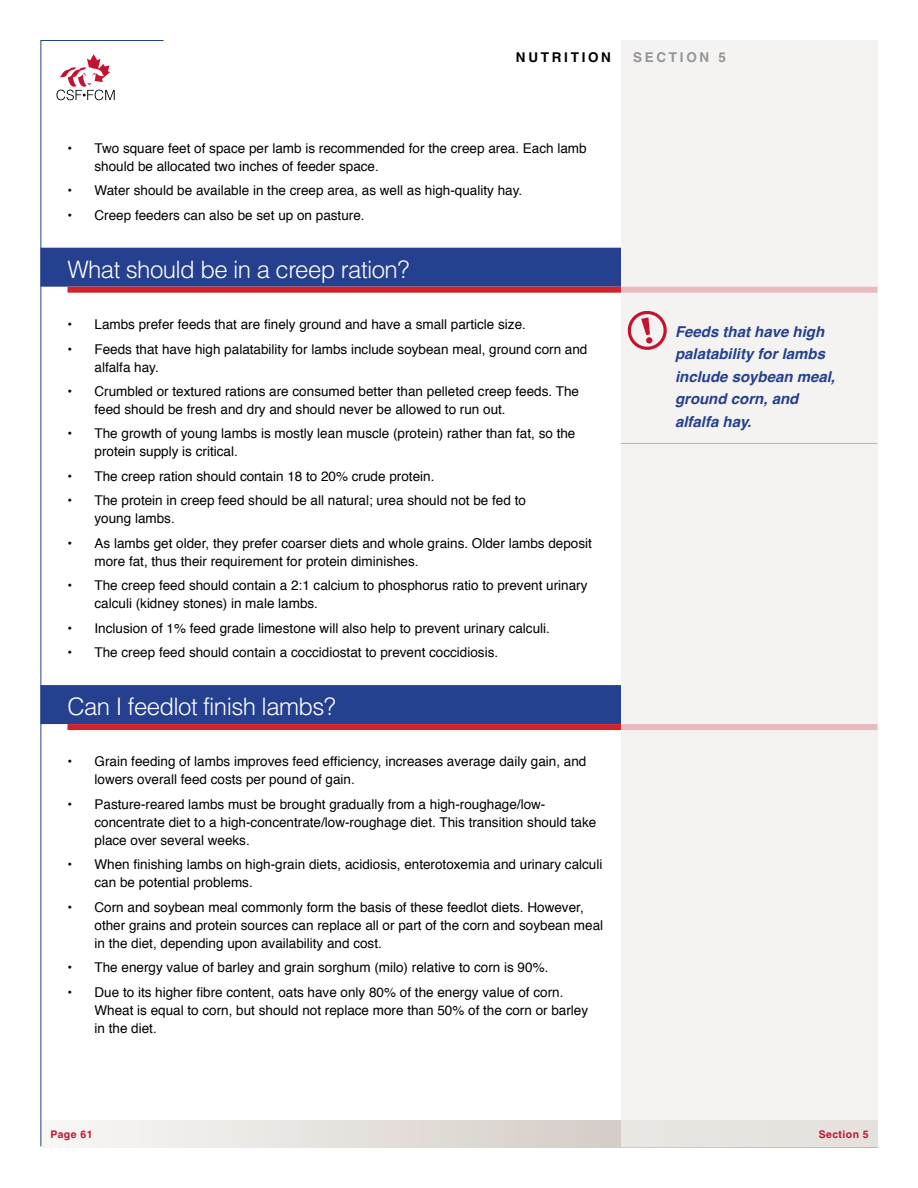
<style>
.page{position:relative;width:918px;height:1188px;background:#fff}
.page>*{position:absolute;margin:0;border:0;box-sizing:border-box;transform-origin:0 0}
.t1{font:300 24px "Helvetica LT Std";letter-spacing:-.025em;color:#fff}
.t2{font:italic 700 15px/22.5px "Helvetica";color:#25408f}
.t3{font:13.5px/18px "Helvetica";color:#000}
.t4{font:700 13.5px "Helvetica";letter-spacing:.2em;color:#000}
.t5{font:700 13.5px "Helvetica";letter-spacing:.2em;color:#939598}
.t6{font:700 10.5px "Helvetica";letter-spacing:.04em;color:#c41230}
</style>
<div class="page">
<div style="left:40px;top:248px;width:581px;height:39px;background:#25408f"></div>
<div style="left:68px;top:287px;width:810px;height:6px;background:#d2232a"></div>
<div style="left:40px;top:685px;width:581px;height:39px;background:#25408f"></div>
<div style="left:68px;top:724px;width:810px;height:6px;background:#d2232a"></div>
<svg style="left:164px;top:1120px;width:457px;height:27px;background:#e2ddd9"></svg>
<div style="left:621px;top:40px;width:257px;height:1107px;background:#f1efed"></div>
<svg style="left:40px;top:40px;width:124px;height:1107px"></svg>
<hr style="left:621px;top:443px;width:257px;height:1px;background:#bbb1a6">
<svg style="left:628px;top:311px;width:39px;height:39px"></svg>
<p class="t4" style="left:516px;top:49px;width:97px">NUTRITION</p>
<p class="t5" style="left:633px;top:49px;width:94px">SECTION 5</p>
<p class="t3" style="left:94px;top:140px;width:494px;text-indent:-27px">• Two square feet of space per lamb is recommended for the creep area. Each lamb should be allocated two inches of feeder space.</p>
<p class="t3" style="left:68px;top:182px;width:456px">• Water should be available in the creep area, as well as high-quality hay.</p>
<p class="t3" style="left:68px;top:207px;width:299px">• Creep feeders can also be set up on pasture.</p>
<h1 class="t1" style="left:68px;top:254px;width:343px">What should be in a creep ration?</h1>
<p class="t3" style="left:68px;top:316px;width:460px">• Lambs prefer feeds that are finely ground and have a small particle size.</p>
<p class="t3" style="left:94px;top:340px;width:494px;text-indent:-27px">• Feeds that have high palatability for lambs include soybean meal, ground corn and alfalfa hay.</p>
<p class="t3" style="left:94px;top:383px;width:486px;text-indent:-27px">• Crumbled or textured rations are consumed better than pelleted creep feeds. The feed should be fresh and dry and should never be allowed to run out.</p>
<p class="t3" style="left:94px;top:425px;width:482px;text-indent:-27px">• The growth of young lambs is mostly lean muscle (protein) rather than fat, so the protein supply is critical.</p>
<p class="t3" style="left:68px;top:468px;width:368px">• The creep ration should contain 18 to 20% crude protein.</p>
<p class="t3" style="left:94px;top:492px;width:433px;text-indent:-27px">• The protein in creep feed should be all natural; urea should not be fed to young lambs.</p>
<p class="t3" style="left:94px;top:535px;width:499px;text-indent:-27px">• As lambs get older, they prefer coarser diets and whole grains. Older lambs deposit more fat, thus their requirement for protein diminishes.</p>
<p class="t3" style="left:94px;top:577px;width:494px;text-indent:-27px">• The creep feed should contain a 2:1 calcium to phosphorus ratio to prevent urinary calculi (kidney stones) in male lambs.</p>
<p class="t3" style="left:68px;top:619px;width:484px">• Inclusion of 1% feed grade limestone will also help to prevent urinary calculi.</p>
<p class="t3" style="left:68px;top:644px;width:432px">• The creep feed should contain a coccidiostat to prevent coccidiosis.</p>
<h1 class="t1" style="left:68px;top:692px;width:270px">Can I feedlot finish lambs?</h1>
<p class="t3" style="left:94px;top:753px;width:493px;text-indent:-27px">• Grain feeding of lambs improves feed efficiency, increases average daily gain, and lowers overall feed costs per pound of gain.</p>
<p class="t3" style="left:94px;top:796px;width:503px;text-indent:-27px">• Pasture-reared lambs must be brought gradually from a high-roughage/low&shy;concentrate diet to a high-concentrate/low-roughage diet. This transition should take place over several weeks.</p>
<p class="t3" style="left:94px;top:856px;width:509px;text-indent:-27px">• When finishing lambs on high-grain diets, acidiosis, enterotoxemia and urinary calculi can be potential problems.</p>
<p class="t3" style="left:94px;top:899px;width:510px;text-indent:-27px">• Corn and soybean meal commonly form the basis of these feedlot diets. However, other grains and protein sources can replace all or part of the corn and soybean meal in the diet, depending upon availability and cost.</p>
<p class="t3" style="left:68px;top:959px;width:482px">• The energy value of barley and grain sorghum (milo) relative to corn is 90%.</p>
<p class="t3" style="left:94px;top:983px;width:495px;text-indent:-27px">• Due to its higher fibre content, oats have only 80% of the energy value of corn.<br>Wheat is equal to corn, but should not replace more than 50% of the corn or barley in the diet.</p>
<p class="t2" style="left:675px;top:320px;width:162px">Feeds that have high palatability for lambs include soybean meal, ground corn, and alfalfa hay.</p>
<p class="t6" style="left:51px;top:1128px;width:43px">Page 61</p>
<p class="t6" style="left:819px;top:1128px;width:52px">Section 5</p>
</div>
